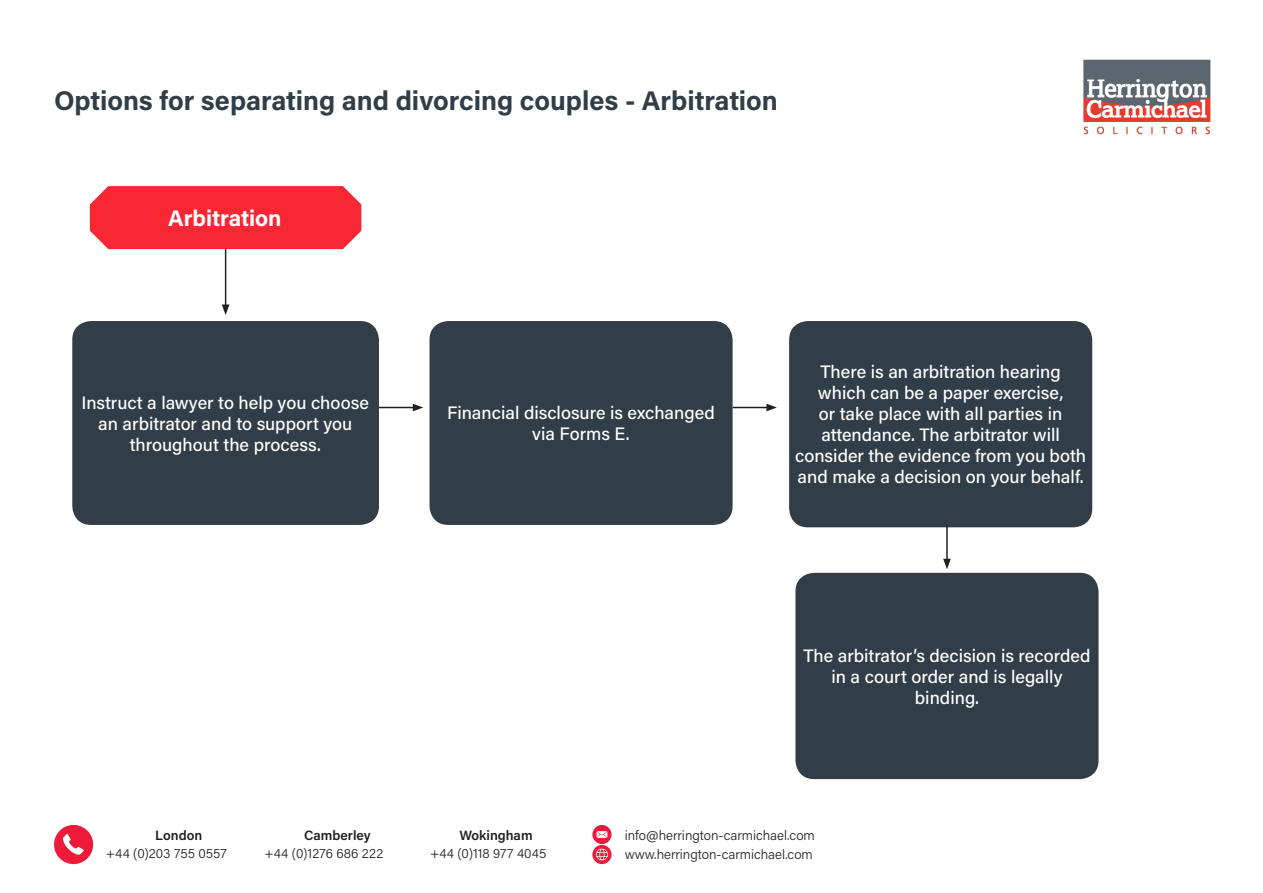
<style>
.page{position:relative;width:1263px;height:893px;background:#fff}
.page>*{position:absolute;margin:0;border:0;box-sizing:border-box;transform-origin:0 0}
.t1{font:700 27px "Acumin Pro";color:#313e48}
.t2{font:700 22.5px "Acumin Pro";color:#fff}
.t3{font:500 18px/21px "Acumin Pro";color:#fff;text-align:center}
.Hyperlink_-_Bodytext{font:300 13.5px "Acumin Pro";color:#231f20}
.Bodytext{font:300 13.5px "Acumin Pro";letter-spacing:.005em;color:#231f20}
.Bodytext-2{font:600 13.5px "Acumin Pro";color:#231f20}
</style>
<div class="page">
<svg style="left:54px;top:825px;width:39px;height:39px"></svg>
<div style="left:592px;top:825px;width:20px;height:19px;background:#ed1a3a;border-radius:50%"></div>
<svg style="left:596px;top:831px;width:11px;height:7px"></svg>
<svg style="left:592px;top:845px;width:20px;height:19px"></svg>
<img style="left:1083px;top:59px;width:128px;height:76px">
<hr style="left:225px;top:249px;width:1px;height:58px;background:#231f20">
<svg style="left:222px;top:305px;width:7px;height:10px"></svg>
<hr style="left:379px;top:407px;width:36px;height:1px;background:#231f20">
<svg style="left:413px;top:404px;width:10px;height:7px"></svg>
<svg style="left:89px;top:186px;width:273px;height:64px"></svg>
<div style="left:73px;top:322px;width:305px;height:202px;background:#313e48;border-radius:18px"></div>
<div style="left:72px;top:321px;width:307px;height:204px;border:2px solid #313e48;border-radius:18px"></div>
<div style="left:430px;top:322px;width:302px;height:202px;background:#313e48;border-radius:18px"></div>
<div style="left:429px;top:321px;width:304px;height:204px;border:2px solid #313e48;border-radius:18px"></div>
<div style="left:790px;top:322px;width:301px;height:205px;background:#313e48;border-radius:18px"></div>
<div style="left:789px;top:321px;width:303px;height:206px;border:2px solid #313e48;border-radius:18px"></div>
<hr style="left:733px;top:407px;width:36px;height:1px;background:#231f20">
<svg style="left:766px;top:404px;width:11px;height:7px"></svg>
<hr style="left:946px;top:525px;width:2px;height:36px;background:#231f20">
<svg style="left:943px;top:559px;width:8px;height:10px"></svg>
<div style="left:796px;top:574px;width:302px;height:204px;background:#313e48;border-radius:18px"></div>
<div style="left:795px;top:573px;width:303px;height:206px;border:2px solid #313e48;border-radius:18px"></div>
<p class="t1" style="left:54px;top:81px;width:725px">Options for separating and divorcing couples - Arbitration</p>
<p class="t2" style="left:168px;top:202px;width:115px">Arbitration</p>
<p class="t3" style="left:82px;top:391px;width:289px">Instruct a lawyer to help you choose an arbitrator and to support you throughout the process.</p>
<p class="t3" style="left:447px;top:402px;width:269px">Financial disclosure is exchanged via Forms E.</p>
<p class="t3" style="left:795px;top:361px;width:293px">There is an arbitration hearing which can be a paper exercise,<br>or take place with all parties in attendance. The arbitrator will consider the evidence from you both and make a decision on your behalf.</p>
<p class="t3" style="left:803px;top:644px;width:289px">The arbitrator’s decision is recorded in a court order and is legally binding.</p>
<p class="Bodytext-2" style="left:155px;top:826px;width:49px">London</p>
<p class="Bodytext" style="left:106px;top:844px;width:122px">+44 (0)203 755 0557</p>
<p class="Bodytext-2" style="left:304px;top:826px;width:68px">Camberley</p>
<p class="Bodytext" style="left:264px;top:844px;width:120px">+44 (0)1276 686 222</p>
<p class="Bodytext-2" style="left:459px;top:826px;width:75px">Wokingham</p>
<p class="Bodytext" style="left:430px;top:844px;width:118px">+44 (0)118 977 4045</p>
<p class="Hyperlink_-_Bodytext" style="left:625px;top:826px;width:192px">info@herrington-carmichael.com</p>
<p class="Hyperlink_-_Bodytext" style="left:625px;top:845px;width:190px">www.herrington-carmichael.com</p>
</div>
